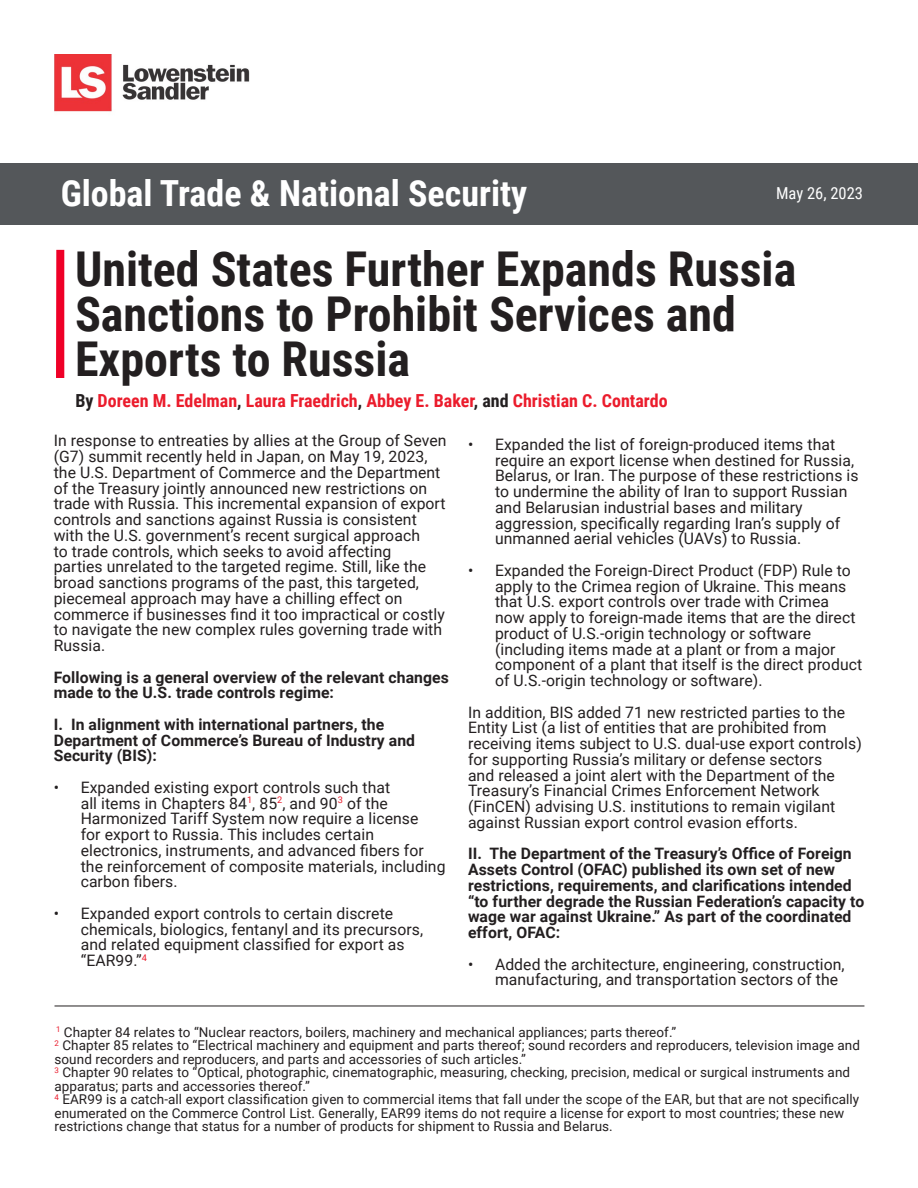
<style>
.page{position:relative;width:918px;height:1188px;background:#fff}
.page>*{position:absolute;margin:0;border:0;box-sizing:border-box;transform-origin:0 0}
.t1{font:700 48px/45px "Roboto Condensed";color:#231f20}
.t2{font:700 36px "Roboto Condensed";color:#fff}
.Body{font:700 18px "Roboto Condensed";color:#eb1c2c}
.t3{font:16.5px "Roboto Condensed";color:#fff}
.Body-2{font:15.75px/15.8px "Roboto";letter-spacing:.005em;color:#231f20}
.Body-3{font:700 15.75px/15.8px "Roboto";letter-spacing:.005em;color:#231f20}
.Body-4{font:13.5px/13.5px "Roboto";letter-spacing:.005em;color:#231f20}
.s1{color:#231f20}
</style>
<div class="page">
<div style="left:0;top:163px;width:918px;height:61px;background:#54575a"></div>
<img style="left:54px;top:54px;width:196px;height:58px">
<div style="left:56px;top:250px;width:8px;height:128px;background:#ef0027"></div>
<hr style="left:55px;top:1006px;width:809px;height:1px;background:#231f20">
<p class="t2" style="left:61px;top:168px;width:468px">Global Trade &amp; National Security</p>
<p class="t1" style="left:75px;top:245px;width:723px">United States Further Expands Russia<br>Sanctions to Prohibit Services and<br>Exports to Russia</p>
<p class="Body" style="left:75px;top:387px;width:594px"><span class="s1">By</span> Doreen M. Edelman<span class="s1">,</span> Laura Fraedrich<span class="s1">,</span> Abbey E. Baker<span class="s1">, and</span> Christian C. Contardo</p>
<p class="t3" style="left:776px;top:182px;width:88px">May 26, 2023</p>
<p class="Body-2" style="left:54px;top:432px;width:394px">In response to entreaties by allies at the Group of Seven (G7) summit recently held in Japan, on May 19, 2023, the U.S. Department of Commerce and the Department of the Treasury jointly announced new restrictions on trade with Russia. This incremental expansion of export controls and sanctions against Russia is consistent with the U.S. government’s recent surgical approach<br>to trade controls, which seeks to avoid affecting<br>parties unrelated to the targeted regime. Still, like the broad sanctions programs of the past, this targeted, piecemeal approach may have a chilling effect on commerce if businesses find it too impractical or costly to navigate the new complex rules governing trade with Russia.</p>
<p class="Body-3" style="left:54px;top:669px;width:397px">Following is a general overview of the relevant changes made to the U.S. trade controls regime:</p>
<p class="Body-3" style="left:54px;top:716px;width:363px">I. In alignment with international partners, the<br>Department of Commerce’s Bureau of Industry and<br>Security (BIS):</p>
<p class="Body-2" style="left:81px;top:779px;width:366px;text-indent:-27px">• Expanded existing export controls such that<br>all items in Chapters 84<sup>1</sup>, 85<sup>2</sup>, and 90<sup>3</sup> of the Harmonized Tariff System now require a license<br>for export to Russia. This includes certain electronics, instruments, and advanced fibers for the reinforcement of composite materials, including carbon fibers.</p>
<p class="Body-2" style="left:81px;top:905px;width:344px;text-indent:-27px">• Expanded export controls to certain discrete chemicals, biologics, fentanyl and its precursors, and related equipment classified for export as “EAR99.”<sup>4</sup></p>
<p class="Body-2" style="left:495px;top:436px;width:365px;text-indent:-27px">• Expanded the list of foreign-produced items that require an export license when destined for Russia, Belarus, or Iran. The purpose of these restrictions is to undermine the ability of Iran to support Russian and Belarusian industrial bases and military aggression, specifically regarding Iran’s supply of unmanned aerial vehicles (UAVs) to Russia.</p>
<p class="Body-2" style="left:495px;top:562px;width:369px;text-indent:-27px">• Expanded the Foreign-Direct Product (FDP) Rule to apply to the Crimea region of Ukraine. This means that U.S. export controls over trade with Crimea now apply to foreign-made items that are the direct product of U.S.-origin technology or software (including items made at a plant or from a major component of a plant that itself is the direct product of U.S.-origin technology or software).</p>
<p class="Body-2" style="left:468px;top:704px;width:395px">In addition, BIS added 71 new restricted parties to the Entity List (a list of entities that are prohibited from receiving items subject to U.S. dual-use export controls) for supporting Russia’s military or defense sectors<br>and released a joint alert with the Department of the Treasury’s Financial Crimes Enforcement Network (FinCEN) advising U.S. institutions to remain vigilant against Russian export control evasion efforts.</p>
<p class="Body-3" style="left:468px;top:845px;width:398px">II. The Department of the Treasury’s Office of Foreign Assets Control (OFAC) published its own set of new restrictions, requirements, and clarifications intended “to further degrade the Russian Federation’s capacity to wage war against Ukraine.” As part of the coordinated effort, OFAC:</p>
<p class="Body-2" style="left:495px;top:956px;width:351px;text-indent:-27px">• Added the architecture, engineering, construction, manufacturing, and transportation sectors of the</p>
<p class="Body-4" style="left:56px;top:1025px;width:622px"><sup>1</sup> Chapter 84 relates to “Nuclear reactors, boilers, machinery and mechanical appliances; parts thereof.”</p>
<p class="Body-4" style="left:55px;top:1038px;width:807px"><sup>2</sup> Chapter 85 relates to “Electrical machinery and equipment and parts thereof; sound recorders and reproducers, television image and sound recorders and reproducers, and parts and accessories of such articles.”</p>
<p class="Body-4" style="left:55px;top:1065px;width:797px"><sup>3</sup> Chapter 90 relates to “Optical, photographic, cinematographic, measuring, checking, precision, medical or surgical instruments and apparatus; parts and accessories thereof.”</p>
<p class="Body-4" style="left:55px;top:1092px;width:806px"><sup>4</sup> EAR99 is a catch-all export classification given to commercial items that fall under the scope of the EAR, but that are not specifically enumerated on the Commerce Control List. Generally, EAR99 items do not require a license for export to most countries; these new restrictions change that status for a number of products for shipment to Russia and Belarus.</p>
</div>
